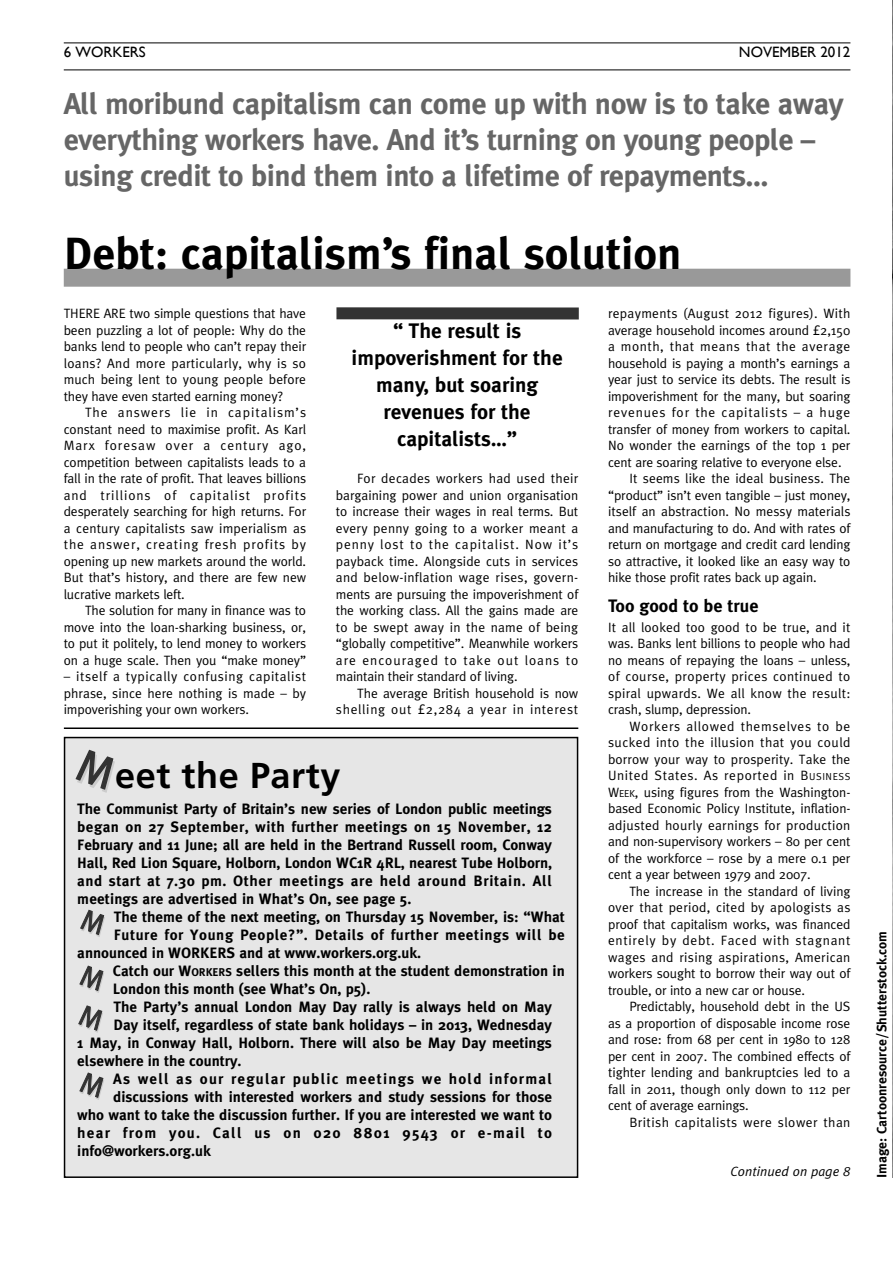
<style>
.page{position:relative;width:893px;height:1263px;background:#fff}
.page>*{position:absolute;margin:0;border:0;box-sizing:border-box;transform-origin:0 0}
.t1{font:700 45px "Meta Plus";color:#000}
.t2{font:700 36px "Frutiger LT Std";letter-spacing:.015em;color:#000}
.t3{font:700 30px/36px "Meta Plus";letter-spacing:-.015em;color:#666}
.t4{font:700 21px/27px "Meta Plus";color:#000;text-align:center}
.t5{font:700 18px "Meta Plus";color:#000}
.t6{font:700 15px/18px "Meta Plus";color:#000;text-align:justify}
.t7{font:700 15px "Meta Plus";letter-spacing:.08em;color:#000}
.t8{font:700 15px "Meta Plus";letter-spacing:.04em;color:#000}
.t9{font:15px "Gill Sans";color:#000}
.t10{font:13.5px/16.5px "Meta Plus";letter-spacing:-.01em;color:#000;text-align:justify}
.t11{font:700 13.5px "Meta Plus";color:#000}
.t12{font:13.5px "Meta Plus";letter-spacing:.02em;color:#000}
.t13{font:13.5px "Meta Plus";letter-spacing:.035em;color:#000}
.t14{font:13.5px "Meta Plus";letter-spacing:.06em;color:#000}
.t15{font:13.5px "Meta Plus";letter-spacing:.01em;color:#000}
.t16{font:13.5px "Meta Plus";letter-spacing:.04em;color:#000}
.t17{font:italic 13.5px "Meta Plus";color:#000}
.s1{font-size:11.25px}
.s2{font-size:10.2px}
</style>
<div class="page">
<hr style="left:64px;top:43px;width:786px;height:1px;background:#000">
<hr style="left:64px;top:70px;width:786px;height:1px;background:#000">
<div style="left:64px;top:269px;width:786px;height:18px;background:#999"></div>
<img style="left:892px;top:0;width:1px;height:1178px">
<div style="left:336px;top:307px;width:243px;height:12px;background:#333"></div>
<div style="left:65px;top:737px;width:513px;height:440px;background:#e6e6e6"></div>
<div style="left:64px;top:737px;width:514px;height:441px;border:2px solid #000"></div>
<hr style="left:64px;top:727px;width:514px;height:2px;background:#000">
<p class="t9" style="left:64px;top:43px;width:83px">6 WORKERS</p>
<p class="t9" style="left:739px;top:43px;width:113px">NOVEMBER 2012</p>
<h3 class="t3" style="left:64px;top:88px;width:781px">All moribund capitalism can come up with now is to take away everything workers have. And it’s turning on young people – using credit to bind them into a lifetime of repayments…</h3>
<h1 class="t1" style="left:64px;top:237px;width:619px">Debt: capitalism’s final solution</h1>
<p class="t10" style="left:64px;top:306px;width:244px">THERE ARE two simple questions that have been puzzling a lot of people: Why do the banks lend to people who can’t repay their loans? And more particularly, why is so much being lent to young people before they have even started earning money?</p>
<p class="t10" style="left:64px;top:405px;width:244px;text-indent:21px">The answers lie in capitalism’s constant need to maximise profit. As Karl Marx foresaw over a century ago, competition between capitalists leads to a fall in the rate of profit. That leaves billions and trillions of capitalist profits desperately searching for high returns. For a century capitalists saw imperialism as the answer, creating fresh profits by opening up new markets around the world.<br>But that’s history, and there are few new lucrative markets left.</p>
<p class="t10" style="left:64px;top:603px;width:244px;text-indent:21px">The solution for many in finance was to move into the loan-sharking business, or, to put it politely, to lend money to workers on a huge scale. Then you “make money”</p>
<p class="t10" style="left:64px;top:669px;width:244px">– itself a typically confusing capitalist phrase, since here nothing is made – by impoverishing your own workers.</p>
<h3 class="t4" style="left:352px;top:320px;width:213px">“ The result is impoverishment for the many, but soaring revenues for the capitalists…”</h3>
<p class="t10" style="left:336px;top:471px;width:244px;text-indent:21px">For decades workers had used their bargaining power and union organisation to increase their wages in real terms. But every penny going to a worker meant a penny lost to the capitalist. Now it’s payback time. Alongside cuts in services and below-inflation wage rises, govern&shy;ments are pursuing the impoverishment of the working class. All the gains made are to be swept away in the name of being “globally competitive”. Meanwhile workers are encouraged to take out loans to maintain their standard of living.</p>
<p class="t10" style="left:336px;top:686px;width:244px;text-align:right">The average British household is now shelling out £2,284 a year in interest</p>
<h2 class="t2" style="left:115px;top:761px;width:227px">eet the Party</h2>
<p class="t6" style="left:77px;top:802px;width:476px">The Communist Party of Britain’s new series of London public meetings began on 27 September, with further meetings on 15 November, 12<br>February and 11 June; all are held in the Bertrand Russell room, Conway Hall, Red Lion Square, Holborn, London WC1R 4RL, nearest Tube Holborn, and start at 7.30 pm. Other meetings are held around Britain. All meetings are advertised in What’s On, see page 5.</p>
<p class="t6" style="left:114px;top:910px;width:453px">The theme of the next meeting, on Thursday 15 November, is: “What</p>
<p class="t8" style="left:114px;top:930px;width:453px">Future for Young People?”. Details of further meetings will be</p>
<p class="t6" style="left:77px;top:946px;width:345px">announced in WORKERS and at www.workers.org.uk.</p>
<p class="t6" style="left:113px;top:964px;width:453px">Catch our W<span class="s1">ORKERS</span> sellers this month at the student demonstration in</p>
<p class="t6" style="left:113px;top:982px;width:259px">London this month (see What’s On, p5).</p>
<p class="t6" style="left:113px;top:1000px;width:440px">The Party’s annual London May Day rally is always held on May</p>
<p class="t6" style="left:113px;top:1018px;width:440px">Day itself, regardless of state bank holidays – in 2013, Wednesday</p>
<p class="t6" style="left:77px;top:1036px;width:476px">1 May, in Conway Hall, Holborn. There will also be May Day meetings</p>
<p class="t6" style="left:77px;top:1054px;width:166px">elsewhere in the country.</p>
<p class="t7" style="left:113px;top:1074px;width:440px">As well as our regular public meetings we hold informal</p>
<p class="t6" style="left:113px;top:1090px;width:440px">discussions with interested workers and study sessions for those</p>
<p class="t6" style="left:77px;top:1108px;width:476px">who want to take the discussion further. If you are interested we want to</p>
<p class="t7" style="left:77px;top:1128px;width:476px">hear from you. Call us on 020 8801 9543 or e-mail to</p>
<p class="t6" style="left:77px;top:1144px;width:135px">info@workers.org.uk</p>
<p class="t12" style="left:608px;top:309px;width:244px">repayments (August 2012 figures). With</p>
<p class="t10" style="left:608px;top:323px;width:244px">average household incomes around £2,150</p>
<p class="t16" style="left:608px;top:342px;width:244px">a month, that means that the average</p>
<p class="t10" style="left:608px;top:356px;width:244px">household is paying a month’s earnings a</p>
<p class="t10" style="left:608px;top:372px;width:244px">year just to service its debts. The result is</p>
<p class="t10" style="left:608px;top:389px;width:244px">impoverishment for the many, but soaring</p>
<p class="t14" style="left:608px;top:408px;width:244px">revenues for the capitalists – a huge</p>
<p class="t10" style="left:608px;top:422px;width:244px">transfer of money from workers to capital.</p>
<p class="t10" style="left:608px;top:438px;width:244px">No wonder the earnings of the top 1 per</p>
<p class="t10" style="left:608px;top:455px;width:235px">cent are soaring relative to everyone else.</p>
<p class="t15" style="left:629px;top:474px;width:223px">It seems like the ideal business. The</p>
<p class="t10" style="left:608px;top:488px;width:244px">“product” isn’t even tangible – just money,</p>
<p class="t10" style="left:608px;top:504px;width:244px">itself an abstraction. No messy materials</p>
<p class="t10" style="left:608px;top:521px;width:244px">and manufacturing to do. And with rates of</p>
<p class="t10" style="left:608px;top:537px;width:244px">return on mortgage and credit card lending</p>
<p class="t10" style="left:608px;top:554px;width:244px">so attractive, it looked like an easy way to</p>
<p class="t10" style="left:608px;top:570px;width:210px">hike those profit rates back up again.</p>
<h3 class="t5" style="left:608px;top:599px;width:152px">Too good to be true</h3>
<p class="t10" style="left:608px;top:620px;width:244px">It all looked too good to be true, and it was. Banks lent billions to people who had no means of repaying the loans – unless, of course, property prices continued to spiral upwards. We all know the result: crash, slump, depression.</p>
<p class="t10" style="left:608px;top:719px;width:244px;text-indent:21px">Workers allowed themselves to be sucked into the illusion that you could borrow your way to prosperity. Take the United States. As reported in B<span class="s2">USINESS </span>W<span class="s2">EEK</span>, using figures from the Washington&shy;based Economic Policy Institute, inflation&shy;adjusted hourly earnings for production and non-supervisory workers – 80 per cent of the workforce – rose by a mere 0.1 per cent a year between 1979 and 2007.</p>
<p class="t10" style="left:608px;top:884px;width:244px;text-indent:21px">The increase in the standard of living over that period, cited by apologists as proof that capitalism works, was financed entirely by debt. Faced with stagnant wages and rising aspirations, American workers sought to borrow their way out of trouble, or into a new car or house.</p>
<p class="t10" style="left:608px;top:999px;width:244px;text-indent:21px">Predictably, household debt in the US as a proportion of disposable income rose and rose: from 68 per cent in 1980 to 128 per cent in 2007. The combined effects of tighter lending and bankruptcies led to a fall in 2011, though only down to 112 per cent of average earnings.</p>
<p class="t13" style="left:629px;top:1117px;width:223px">British capitalists were slower than</p>
<p class="t17" style="left:731px;top:1167px;width:121px">Continued on page 8</p>
<p class="t11" style="left:877px;top:1178px;width:248px;rotate:-90deg">Image: Cartoonresource/Shutterstock.com</p>
</div>
